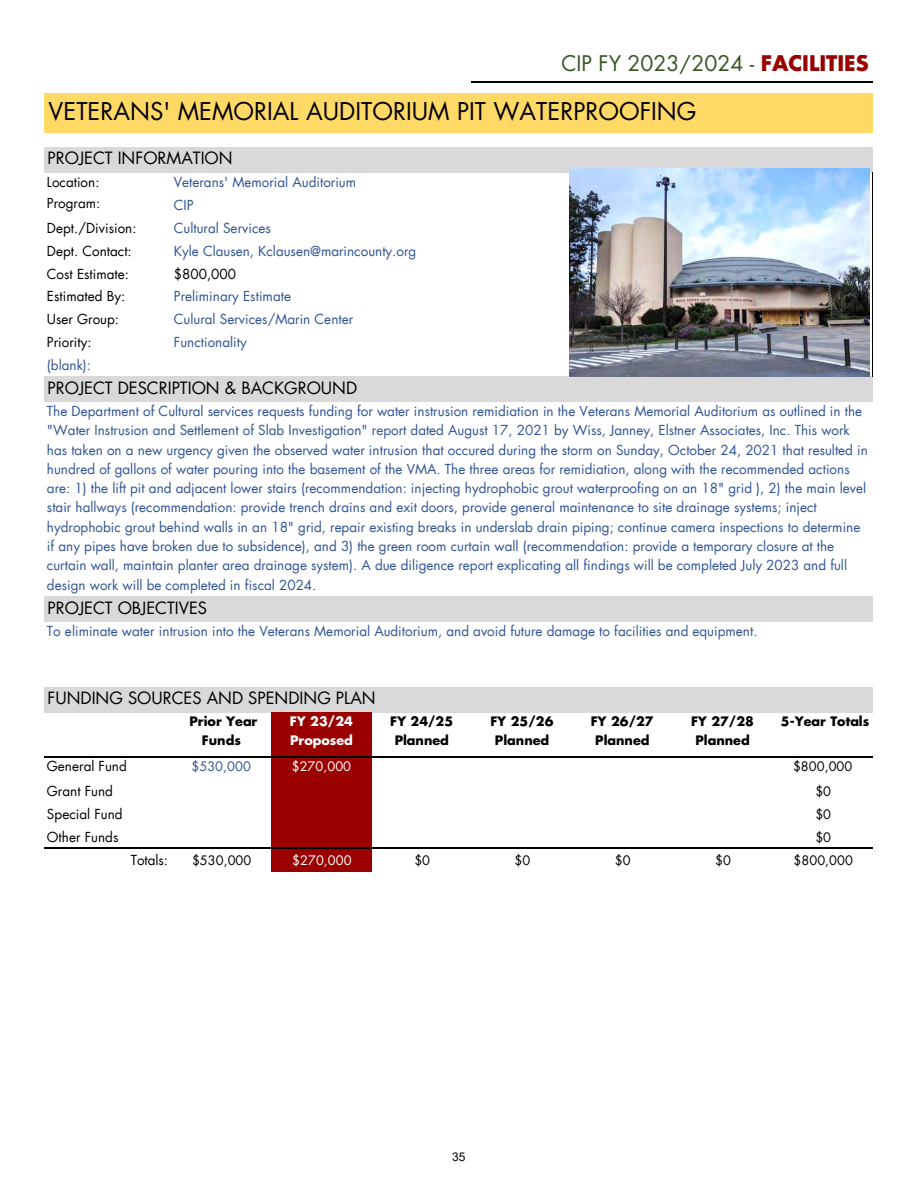
<style>
.page{position:relative;width:918px;height:1188px;background:#fff}
.page>*{position:absolute;margin:0;border:0;box-sizing:border-box;transform-origin:0 0}
.t1{font:24px "Futura";color:#000}
.t2{font:21px "Futura";color:#375623}
.t3{font:16.5px "Futura";color:#000}
.t4{font:13.5px/19.2px "Futura";color:#305496}
.t5{font:13.5px/22.8px "Futura";color:#000}
.t6{font:700 12.75px/18.8px "Futura";color:#000;text-align:center}
.t7{font:12.75px "Futura";letter-spacing:.005em;color:#000}
.t8{font:12.75px "Futura";letter-spacing:.005em;color:#fff}
.t9{font:700 12.75px/18.8px "Futura";color:#fff}
.t10{font:12.75px "Futura";letter-spacing:.005em;color:#305496}
.t11{font:12px "Arial";color:#000}
.s1{font-weight:700;color:#9a0000}
</style>
<div class="page">
<div style="left:45px;top:93px;width:828px;height:39px;background:#ffd965"></div>
<div style="left:45px;top:147px;width:828px;height:25px;background:#d9d9d9"></div>
<div style="left:45px;top:377px;width:828px;height:25px;background:#d9d9d9"></div>
<div style="left:45px;top:597px;width:828px;height:25px;background:#d9d9d9"></div>
<div style="left:45px;top:687px;width:828px;height:25px;background:#d9d9d9"></div>
<div style="left:271px;top:712px;width:101px;height:45px;background:#9a0000"></div>
<div style="left:271px;top:757px;width:101px;height:23px;background:#9a0000"></div>
<div style="left:271px;top:780px;width:101px;height:23px;background:#9a0000"></div>
<div style="left:271px;top:803px;width:101px;height:23px;background:#9a0000"></div>
<div style="left:271px;top:825px;width:101px;height:24px;background:#9a0000"></div>
<div style="left:271px;top:848px;width:101px;height:23px;background:#9a0000"></div>
<hr style="left:873px;top:172px;width:1px;height:205px;background:#000">
<hr style="left:472px;top:81px;width:401px;height:2px;background:#000">
<hr style="left:44px;top:756px;width:829px;height:2px;background:#000">
<hr style="left:44px;top:848px;width:829px;height:1px;background:#000">
<img style="left:569px;top:168px;width:300px;height:208px">
<h2 class="t2" style="left:561px;top:56px;width:309px">CIP FY 2023/2024 - <span class="s1">FACILITIES</span></h2>
<h1 class="t1" style="left:49px;top:102px;width:649px">VETERANS' MEMORIAL AUDITORIUM PIT WATERPROOFING</h1>
<p class="t3" style="left:48px;top:152px;width:187px">PROJECT INFORMATION</p>
<p class="t4" style="left:174px;top:172px;width:244px;line-height:22.8px">Veterans' Memorial Auditorium<br>CIP<br>Cultural Services<br>Kyle Clausen, Kclausen@marincounty.org</p>
<p class="t5" style="left:174px;top:263px;width:64px">$800,000</p>
<p class="t4" style="left:174px;top:286px;width:181px;line-height:22.8px">Preliminary Estimate<br>Culural Services/Marin Center<br>Functionality</p>
<p class="t5" style="left:47px;top:173px;width:55px;line-height:21px">Location:<br>Program:</p>
<p class="t5" style="left:47px;top:218px;width:91px">Dept./Division:<br>Dept. Contact:<br>Cost Estimate:<br>Estimated By:<br>User Group:<br>Priority:</p>
<p class="t4" style="left:47px;top:357px;width:46px">(blank):</p>
<p class="t3" style="left:48px;top:381px;width:311px">PROJECT DESCRIPTION &amp; BACKGROUND</p>
<p class="t4" style="left:47px;top:403px;width:822px">The Department of Cultural services requests funding for water instrusion remidiation in the Veterans Memorial Auditorium as outlined in the "Water Instrusion and Settlement of Slab Investigation" report dated August 17, 2021 by Wiss, Janney, Elstner Associates, Inc. This work has taken on a new urgency given the observed water intrusion that occured during the storm on Sunday, October 24, 2021 that resulted in hundred of gallons of water pouring into the basement of the VMA. The three areas for remidiation, along with the recommended actions are: 1) the lift pit and adjacent lower stairs (recommendation: injecting hydrophobic grout waterproofing on an 18" grid ), 2) the main level stair hallways (recommendation: provide trench drains and exit doors, provide general maintenance to site drainage systems; inject hydrophobic grout behind walls in an 18" grid, repair existing breaks in underslab drain piping; continue camera inspections to determine if any pipes have broken due to subsidence), and 3) the green room curtain wall (recommendation: provide a temporary closure at the curtain wall, maintain planter area drainage system). A due diligence report explicating all findings will be completed July 2023 and full design work will be completed in fiscal 2024.</p>
<p class="t3" style="left:48px;top:602px;width:161px">PROJECT OBJECTIVES</p>
<p class="t4" style="left:47px;top:623px;width:712px">To eliminate water intrusion into the Veterans Memorial Auditorium, and avoid future damage to facilities and equipment.</p>
<p class="t3" style="left:48px;top:692px;width:330px">FUNDING SOURCES AND SPENDING PLAN</p>
<p class="t6" style="left:190px;top:713px;width:69px">Prior Year<br>Funds</p>
<p class="t9" style="left:290px;top:713px;width:64px">FY 23/24<br>Proposed</p>
<p class="t6" style="left:390px;top:713px;width:64px">FY 24/25<br>Planned</p>
<p class="t6" style="left:490px;top:713px;width:64px">FY 25/26<br>Planned</p>
<p class="t6" style="left:591px;top:713px;width:64px">FY 26/27<br>Planned</p>
<p class="t6" style="left:691px;top:713px;width:64px">FY 27/28<br>Planned</p>
<p class="t6" style="left:781px;top:713px;width:90px">5-Year Totals</p>
<p class="t5" style="left:47px;top:756px;width:81px">General Fund</p>
<p class="t10" style="left:192px;top:761px;width:61px">$530,000</p>
<p class="t8" style="left:292px;top:761px;width:61px">$270,000</p>
<p class="t7" style="left:793px;top:761px;width:61px">$800,000</p>
<p class="t5" style="left:47px;top:781px;width:68px">Grant Fund</p>
<p class="t7" style="left:815px;top:786px;width:17px">$0</p>
<p class="t5" style="left:47px;top:804px;width:77px">Special Fund</p>
<p class="t7" style="left:815px;top:809px;width:17px">$0</p>
<p class="t5" style="left:47px;top:826px;width:73px">Other Funds</p>
<p class="t7" style="left:815px;top:832px;width:17px">$0</p>
<p class="t5" style="left:131px;top:849px;width:39px">Totals:</p>
<p class="t7" style="left:192px;top:855px;width:61px">$530,000</p>
<p class="t8" style="left:292px;top:855px;width:61px">$270,000</p>
<p class="t7" style="left:414px;top:855px;width:17px">$0</p>
<p class="t7" style="left:515px;top:855px;width:17px">$0</p>
<p class="t7" style="left:615px;top:855px;width:17px">$0</p>
<p class="t7" style="left:715px;top:855px;width:17px">$0</p>
<p class="t7" style="left:794px;top:855px;width:61px">$800,000</p>
<p class="t11" style="left:452px;top:1148px;width:15px">35</p>
</div>
